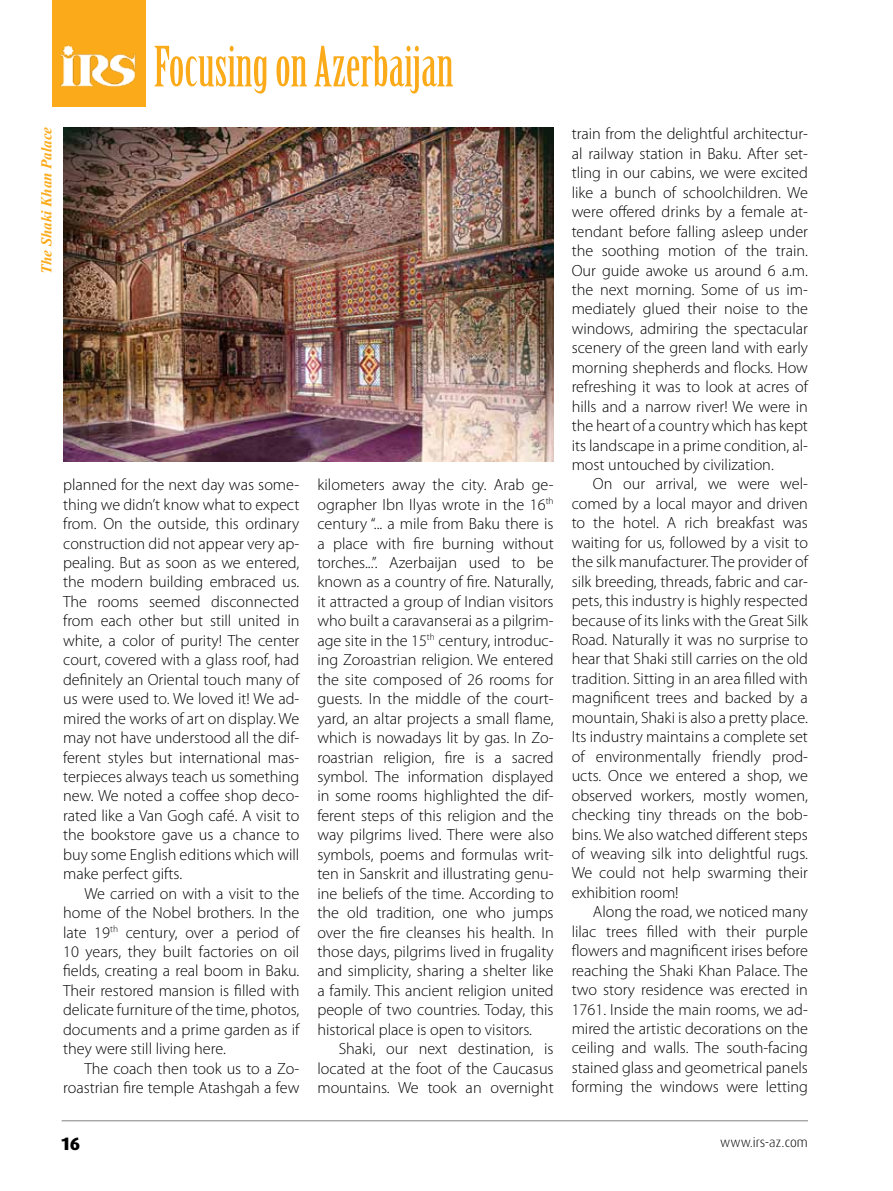
<style>
.page{position:relative;width:893px;height:1191px;background:#fff}
.page>*{position:absolute;margin:0;border:0;box-sizing:border-box;transform-origin:0 0}
.t1{font:54.15px "Birch Std";color:#fbaa19}
.t2{font:800 18px "Dax Pro";color:#000}
.t3{font:300 16.2px/19.5px "Myriad Pro";color:#000;text-align:justify}
.t4{font:italic 700 15px "Times New Roman";color:#fbaa19}
.t5{font:300 13.5px "Dax Pro";color:#000}
</style>
<div class="page">
<hr style="left:62px;top:1120px;width:746px;height:1px;background:#808285">
<img style="left:63px;top:127px;width:491px;height:334px">
<div style="left:52px;top:0;width:94px;height:106px;background:#fbaa19"></div>
<img style="left:60px;top:45px;width:76px;height:41px">
<p class="t4" style="left:36px;top:274px;width:149px;rotate:-90deg">The Shaki Khan Palace</p>
<h1 class="t1" style="left:154px;top:36px;width:301px">Focusing on Azerbaijan</h1>
<p class="t3" style="left:63px;top:475px;width:238px">planned for the next day was some&shy;thing we didn’t know what to expect from. On the outside, this ordinary construction did not appear very ap&shy;pealing. But as soon as we entered, the modern building embraced us.<br>The rooms seemed disconnected from each other but still united in white, a color of purity! The center court, covered with a glass roof, had definitely an Oriental touch many of us were used to. We loved it! We ad&shy;mired the works of art on display. We may not have understood all the dif&shy;ferent styles but international mas&shy;terpieces always teach us something new. We noted a coffee shop deco&shy;rated like a Van Gogh café. A visit to the bookstore gave us a chance to buy some English editions which will make perfect gifts.</p>
<p class="t3" style="left:63px;top:883px;width:238px;text-indent:21px">We carried on with a visit to the home of the Nobel brothers. I n the late 19<sup>th</sup> century, over a period of 10 years, they built factories on oil fields, creating a real boom in Baku.<br>Their restored mansion is filled with delicate furniture of the time, photos, documents and a prime garden as if they were still living here.</p>
<p class="t3" style="left:63px;top:1058px;width:238px;text-align:right">The coach then took us to a Zo&shy;roastrian fire temple Atashgah a few</p>
<p class="t3" style="left:317px;top:475px;width:238px">kilometers away the city. Arab ge&shy;ographer I bn I lyas wrote in the 16<sup>th </sup>century “... a mile from Baku there is a place with fire burning without torches...”. Azerbaijan used to be known as a country of fire. Naturally, it attracted a group of I ndian visitors who built a caravanserai as a pilgrim&shy;age site in the 15<sup>th</sup> century, introduc&shy;ing Zoroastrian religion. We entered the site composed of 26 rooms for guests. I n the middle of the court&shy;yard, an altar projects a small flame, which is nowadays lit by gas. I n Zo&shy;roastrian religion, fire is a sacred symbol. The information displayed in some rooms highlighted the dif&shy;ferent steps of this religion and the way pilgrims lived. There were also symbols, poems and formulas writ&shy;ten in Sanskrit and illustrating genu&shy;ine beliefs of the time. According to the old tradition, one who jumps over the fire cleanses his health. I n those days, pilgrims lived in frugality and simplicity, sharing a shelter like a family. This ancient religion united people of two countries. Today, this historical place is open to visitors.</p>
<p class="t3" style="left:317px;top:1039px;width:238px;text-indent:21px">Shaki, our next destination, is located at the foot of the Caucasus mountains. We took an overnight</p>
<p class="t3" style="left:572px;top:124px;width:238px">train from the delightful architectur&shy;al railway station in Baku. After set&shy;tling in our cabins, we were excited like a bunch of schoolchildren. We were offered drinks by a female at&shy;tendant before falling asleep under the soothing motion of the train.<br>Our guide awoke us around 6 a.m. the next morning. Some of us im&shy;mediately glued their noise to the windows, admiring the spectacular scenery of the green land with early morning shepherds and flocks. How refreshing it was to look at acres of hills and a narrow river! We were in the heart of a country which has kept its landscape in a prime condition, al&shy;most untouched by civilization.</p>
<p class="t3" style="left:572px;top:474px;width:238px;text-indent:21px">On our arrival, we were wel&shy;comed by a local mayor and driven to the hotel. A rich breakfast was waiting for us, followed by a visit to the silk manufacturer. The provider of silk breeding, threads, fabric and car&shy;pets, this industry is highly respected because of its links with the Great Silk Road. Naturally it was no surprise to hear that Shaki still carries on the old tradition. Sitting in an area filled with magnificent trees and backed by a mountain, Shaki is also a pretty place.<br>Its industry maintains a complete set of environmentally friendly prod&shy;ucts. Once we entered a shop, we observed workers, mostly women, checking tiny threads on the bob&shy;bins. We also watched different steps of weaving silk into delightful rugs.<br>We could not help swarming their exhibition room!</p>
<p class="t3" style="left:572px;top:902px;width:238px;text-indent:21px">Along the road, we noticed many lilac trees filled with their purple flowers and magnificent irises before reaching the Shaki Khan Palace. The two story residence was erected in 1761. I nside the main rooms, we ad&shy;mired the artistic decorations on the ceiling and walls. The south-facing stained glass and geometrical panels forming the windows were letting</p>
<p class="t2" style="left:62px;top:1131px;width:20px">16</p>
<p class="t5" style="left:720px;top:1133px;width:89px">www.irs-az.com</p>
</div>
